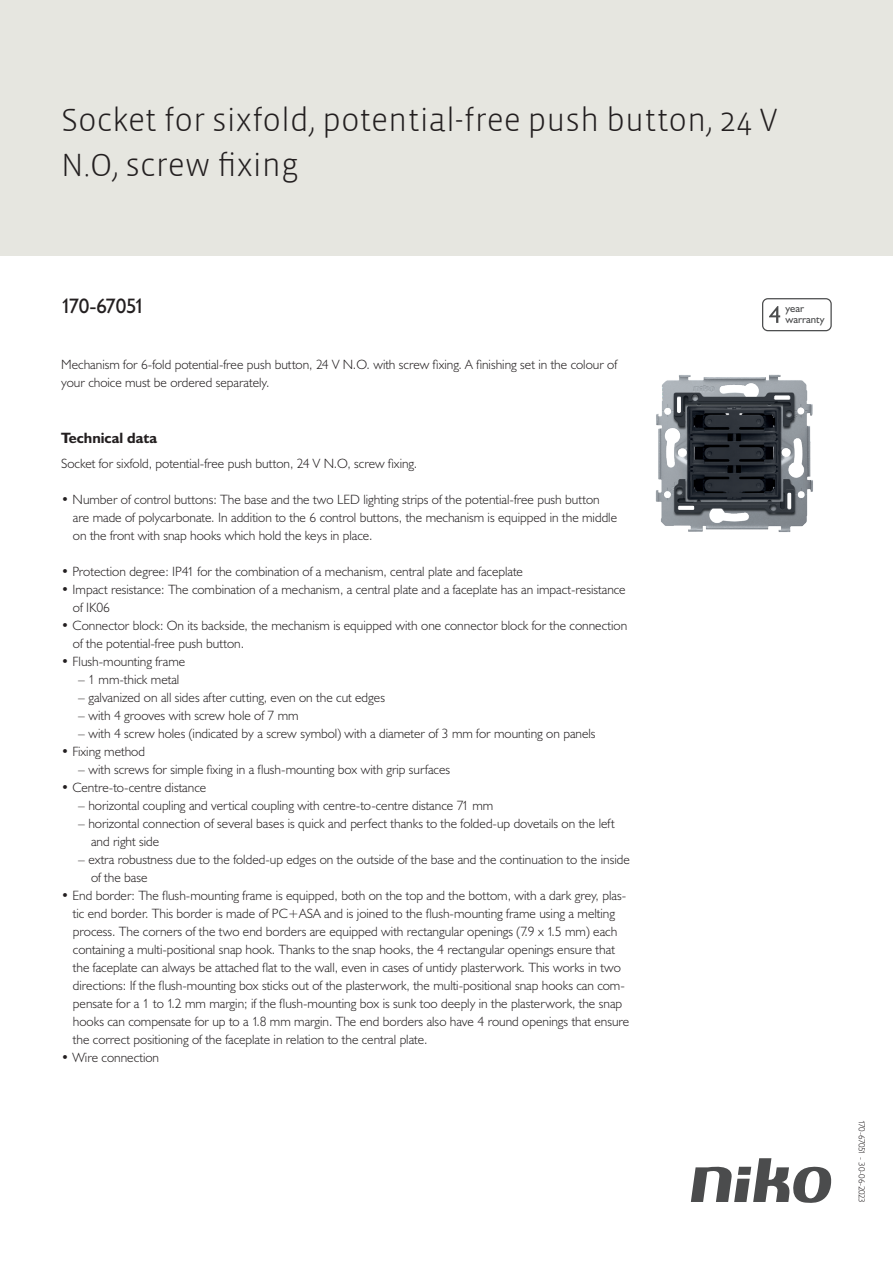
<style>
.page{position:relative;width:893px;height:1263px;background:#fff}
.page>*{position:absolute;margin:0;border:0;box-sizing:border-box;transform-origin:0 0}
.Title_datasheets{font:300 33px/45px "Vista Sans";color:#231f20}
.Article_number{font:21px "Humanist 521 BT";letter-spacing:-.05em;color:#231f20}
.Titles_parts{font:700 15px "Humanist 521 BT";color:#231f20}
.USP_Bullets{font:300 13.5px/18px "Humanist 521 BT";color:#231f20}
.USP_Bullets_level_2{font:300 13.5px/18px "Humanist 521 BT";color:#231f20}
.Platte_tekst_CAB{font:300 13.5px/18px "Humanist 521 BT";color:#231f20}
.t1{font:10.8px/10.8px "Humanist 521 BT";color:#4b4c4d}
.Revision{font:300 9px "Humanist 521 BT";letter-spacing:-.05em;color:#231f20}
</style>
<div class="page">
<svg style="left:691px;top:1158px;width:141px;height:45px"></svg>
<div style="left:0;top:0;width:893px;height:255px;background:#e6e6e0"></div>
<svg style="left:762px;top:298px;width:70px;height:33px"></svg>
<img style="left:655px;top:374px;width:158px;height:158px">
<p class="Title_datasheets" style="left:61px;top:98px;width:718px">Socket for sixfold, potential-free push button, 24 V<br>N.O, screw fixing</p>
<p class="Article_number" style="left:61px;top:293px;width:85px">170-67051</p>
<p class="Platte_tekst_CAB" style="left:61px;top:355px;width:557px">Mechanism for 6-fold potential-free push button, 24 V N.O. with screw fixing. A finishing set in the colour of your choice must be ordered separately.</p>
<p class="Titles_parts" style="left:61px;top:429px;width:98px">Technical data</p>
<p class="Platte_tekst_CAB" style="left:61px;top:454px;width:357px">Socket for sixfold, potential-free push button, 24 V N.O, screw fixing.</p>
<p class="USP_Bullets" style="left:73px;top:490px;width:546px;text-indent:-12px">• Number of control buttons: The base and the two LED lighting strips of the potential-free push button are made of polycarbonate. In addition to the 6 control buttons, the mechanism is equipped in the middle on the front with snap hooks which hold the keys in place.</p>
<p class="USP_Bullets" style="left:61px;top:562px;width:463px">• Protection degree: IP41 for the combination of a mechanism, central plate and faceplate</p>
<p class="USP_Bullets" style="left:73px;top:580px;width:554px;text-indent:-12px">• Impact resistance: The combination of a mechanism, a central plate and a faceplate has an impact-resistance of IK06</p>
<p class="USP_Bullets" style="left:73px;top:616px;width:556px;text-indent:-12px">• Connector block: On its backside, the mechanism is equipped with one connector block for the connection of the potential-free push button.</p>
<p class="USP_Bullets" style="left:61px;top:652px;width:125px">• Flush-mounting frame</p>
<p class="USP_Bullets_level_2" style="left:78px;top:670px;width:103px">– 1 mm-thick metal</p>
<p class="USP_Bullets_level_2" style="left:78px;top:688px;width:308px">– galvanized on all sides after cutting, even on the cut edges</p>
<p class="USP_Bullets_level_2" style="left:78px;top:706px;width:222px">– with 4 grooves with screw hole of 7 mm</p>
<p class="USP_Bullets_level_2" style="left:78px;top:724px;width:519px">– with 4 screw holes (indicated by a screw symbol) with a diameter of 3 mm for mounting on panels</p>
<p class="USP_Bullets" style="left:61px;top:742px;width:85px">• Fixing method</p>
<p class="USP_Bullets_level_2" style="left:78px;top:760px;width:373px">– with screws for simple fixing in a flush-mounting box with grip surfaces</p>
<p class="USP_Bullets" style="left:61px;top:778px;width:147px">• Centre-to-centre distance</p>
<p class="USP_Bullets_level_2" style="left:78px;top:796px;width:416px">– horizontal coupling and vertical coupling with centre-to-centre distance 71 mm</p>
<p class="USP_Bullets_level_2" style="left:91px;top:814px;width:525px;text-indent:-13px">– horizontal connection of several bases is quick and perfect thanks to the folded-up dovetails on the left and right side</p>
<p class="USP_Bullets_level_2" style="left:91px;top:850px;width:540px;text-indent:-13px">– extra robustness due to the folded-up edges on the outside of the base and the continuation to the inside of the base</p>
<p class="USP_Bullets" style="left:73px;top:886px;width:558px;text-indent:-12px">• End border: The flush-mounting frame is equipped, both on the top and the bottom, with a dark grey, plas&shy;tic end border. This border is made of PC+ASA and is joined to the flush-mounting frame using a melting process. The corners of the two end borders are equipped with rectangular openings (7.9 x 1.5 mm) each containing a multi-positional snap hook. Thanks to the snap hooks, the 4 rectangular openings ensure that the faceplate can always be attached flat to the wall, even in cases of untidy plasterwork. This works in two directions: If the flush-mounting box sticks out of the plasterwork, the multi-positional snap hooks can com&shy;pensate for a 1 to 1.2 mm margin; if the flush-mounting box is sunk too deeply in the plasterwork, the snap hooks can compensate for up to a 1.8 mm margin. The end borders also have 4 round openings that ensure the correct positioning of the faceplate in relation to the central plate.</p>
<p class="USP_Bullets" style="left:61px;top:1048px;width:99px">• Wire connection</p>
<p class="t1" style="left:785px;top:303px;width:41px">year warranty</p>
<p class="Revision" style="left:868px;top:1120px;width:84px;rotate:90deg">170-67051 - 30-06-2023</p>
</div>
